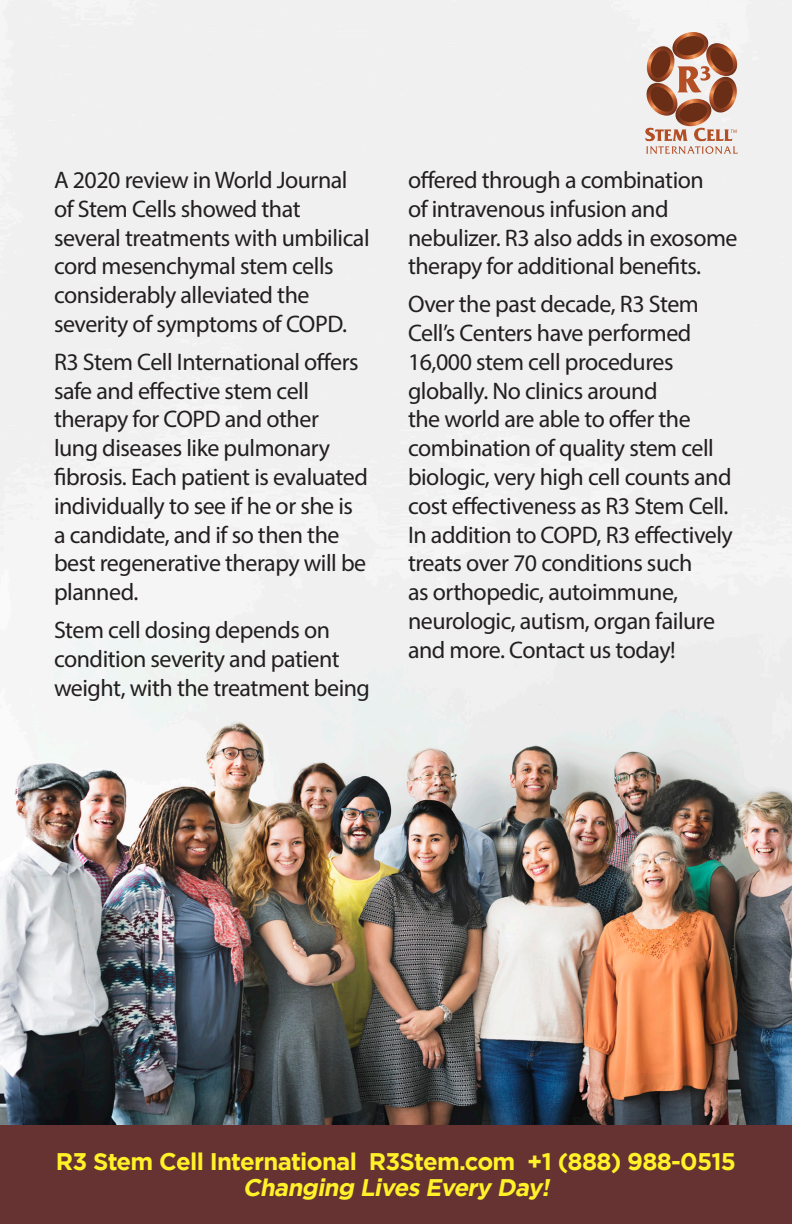
<style>
.page{position:relative;width:792px;height:1224px;background:#fff}
.page>*{position:absolute;margin:0;border:0;box-sizing:border-box;transform-origin:0 0}
.t1{font:24px/28.8px "Myriad Pro";letter-spacing:-.02em;color:#231f20}
.t2{font:700 24px "Gotham";letter-spacing:-.03em;color:#fff229}
.t3{font:italic 700 24px "Gotham";color:#fff229}
</style>
<div class="page">
<img style="left:0;top:0;width:792px;height:1125px">
<svg style="left:645px;top:32px;width:94px;height:122px"></svg>
<div style="left:0;top:1125px;width:792px;height:99px;background:#663232"></div>
<p class="t1" style="left:54px;top:165px;width:317px">A 2020 review in World Journal of Stem Cells showed that several treatments with umbilical cord mesenchymal stem cells considerably alleviated the severity of symptoms of COPD.</p>
<p class="t1" style="left:54px;top:347px;width:316px">R3 Stem Cell International offers safe and effective stem cell therapy for COPD and other lung diseases like pulmonary fibrosis. Each patient is evaluated individually to see if he or she is a candidate, and if so then the best regenerative therapy will be planned.</p>
<p class="t1" style="left:54px;top:615px;width:318px">Stem cell dosing depends on condition severity and patient weight, with the treatment being</p>
<p class="t1" style="left:408px;top:165px;width:331px">offered through a combination<br>of intravenous infusion and nebulizer. R3 also adds in exosome therapy for additional benefits.</p>
<p class="t1" style="left:408px;top:289px;width:326px">Over the past decade, R3 Stem<br>Cell’s Centers have performed<br>16,000 stem cell procedures globally. No clinics around<br>the world are able to offer the combination of quality stem cell biologic, very high cell counts and cost effectiveness as R3 Stem Cell.<br>In addition to COPD, R3 effectively treats over 70 conditions such<br>as orthopedic, autoimmune, neurologic, autism, organ failure and more. Contact us today!</p>
<p class="t2" style="left:56px;top:1145px;width:682px">R3 Stem Cell International R3Stem.com +1 (888) 988-0515</p>
<p class="t3" style="left:243px;top:1171px;width:314px">Changing LivesEvery Day!</p>
</div>
